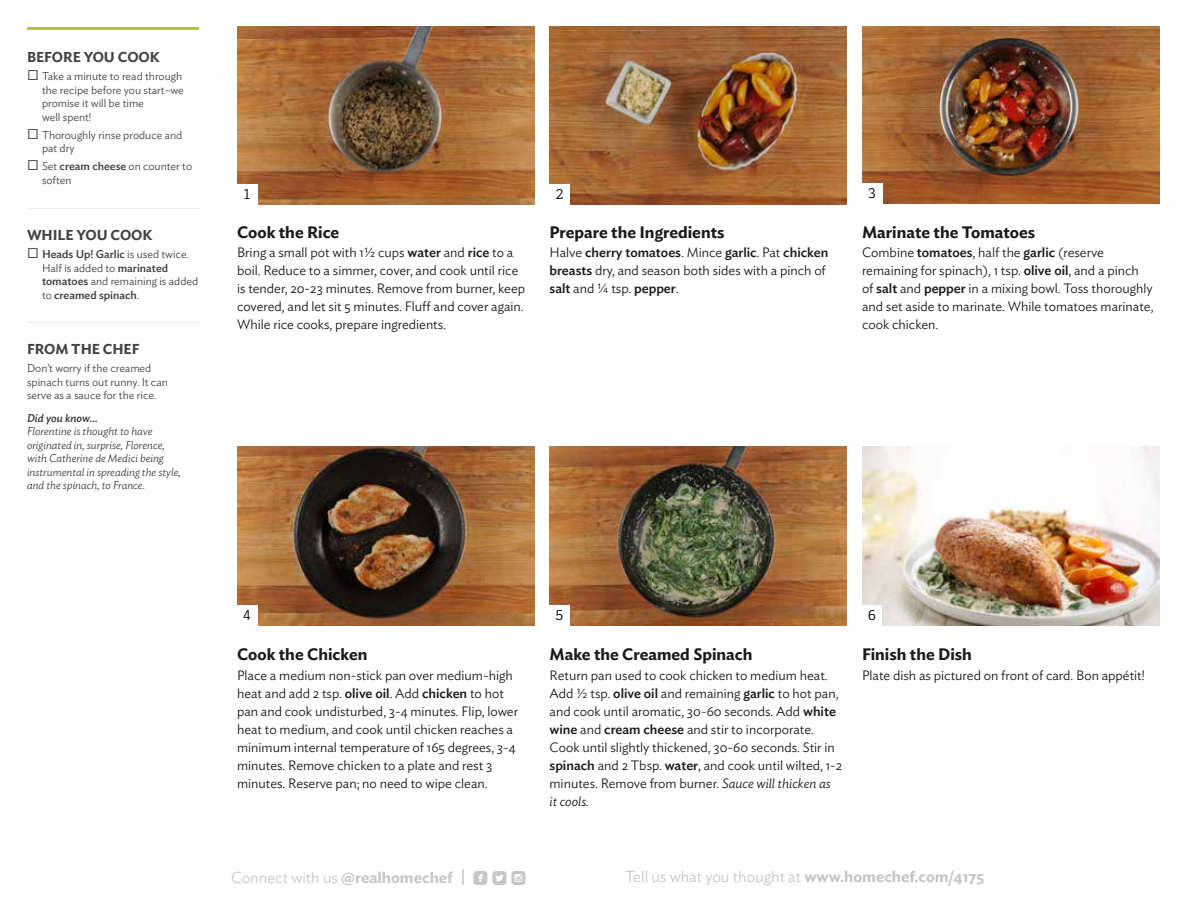
<style>
.page{position:relative;width:1188px;height:918px;background:#fff}
.page>*{position:absolute;margin:0;border:0;box-sizing:border-box;transform-origin:0 0}
.t1{font:17.1px "Mono Social Icons Font";color:#c7c6c5}
.t2{font:600 16.5px "Ideal Sans";color:#1a1a1a}
.t3{font:300 15.75px "Ideal Sans";color:#c7c6c5}
.t4{font:600 14.25px "Ideal Sans";letter-spacing:-.005em;color:#414241}
.t5{font:300 13.5px/18px "Ideal Sans";color:#1a1a1a}
.t6{font:13.5px "Decour";color:#000}
.t7{font:300 11.25px/13.5px "Ideal Sans";color:#414241}
.t8{font:italic 300 11.25px/13.5px "Ideal Sans";color:#414241}
.t9{font:italic 500 11.25px "Ideal Sans";color:#414241}
.s1{font-weight:500}
.s2{font-style:italic}
.s3{font-family:"Ideal Sans";font-weight:300;font-size:15.75px}
.s4{font-family:"Ideal Sans";font-weight:600;font-size:15.75px}
.s5{font-weight:600}
</style>
<div class="page">
<img style="left:237px;top:27px;width:297px;height:177px">
<img style="left:237px;top:447px;width:297px;height:178px">
<img style="left:862px;top:26px;width:297px;height:177px">
<img style="left:862px;top:447px;width:297px;height:178px">
<img style="left:550px;top:27px;width:297px;height:177px">
<img style="left:550px;top:447px;width:297px;height:178px">
<div style="left:237px;top:184px;width:20px;height:20px;background:#fff"></div>
<div style="left:237px;top:605px;width:20px;height:20px;background:#fff"></div>
<div style="left:550px;top:605px;width:20px;height:20px;background:#fff"></div>
<div style="left:862px;top:605px;width:20px;height:20px;background:#fff"></div>
<div style="left:550px;top:184px;width:20px;height:20px;background:#fff"></div>
<div style="left:862px;top:183px;width:20px;height:20px;background:#fff"></div>
<hr style="left:27px;top:27px;width:172px;height:3px;background:#b5c428">
<hr style="left:27px;top:322px;width:172px;height:1px;background:#eceded">
<hr style="left:27px;top:208px;width:172px;height:1px;background:#eceded">
<p class="t4" style="left:27px;top:46px;width:134px">BEFORE YOU COOK</p>
<p class="t7" style="left:42px;top:69px;width:143px">Take a minute to read through the recipe before you start–we promise it will be time<br>well spent!</p>
<p class="t7" style="left:42px;top:127px;width:142px">Thoroughly rinse produce and pat dry</p>
<p class="t7" style="left:42px;top:159px;width:152px">Set <span class="s1">cream cheese</span> on counter to soften</p>
<p class="t4" style="left:27px;top:224px;width:127px">WHILE YOU COOK</p>
<p class="t7" style="left:42px;top:246px;width:158px"><span class="s1">Heads Up! Garlic</span> is used twice.<br>Half is added to <span class="s1">marinated tomatoes</span> and remaining is added to <span class="s1">creamed spinach</span>.</p>
<p class="t4" style="left:27px;top:338px;width:114px">FROM THE CHEF</p>
<p class="t7" style="left:27px;top:361px;width:142px">Don’t worry if the creamed spinach turns out runny. It can serve as a sauce for the rice.</p>
<p class="t9" style="left:27px;top:409px;width:72px">Did you know...</p>
<p class="t8" style="left:27px;top:424px;width:155px">Florentine is thought to have originated in, surprise, Florence, with Catherine de Medici being instrumental in spreading the style, and the spinach, to France.</p>
<p class="t6" style="left:244px;top:186px;width:8px">1</p>
<p class="t2" style="left:237px;top:219px;width:104px">Cook the Rice</p>
<p class="t5" style="left:237px;top:242px;width:290px">Bring a small pot with 1½ cups <span class="s1">water</span> and <span class="s1">rice</span> to a boil. Reduce to a simmer, cover, and cook until rice is tender, 20-23 minutes. Remove from burner, keep covered, and let sit 5 minutes. Fluff and cover again.<br>While rice cooks, prepare ingredients.</p>
<p class="t6" style="left:556px;top:186px;width:9px">2</p>
<p class="t6" style="left:868px;top:185px;width:9px">3</p>
<p class="t2" style="left:550px;top:219px;width:176px">Prepare the Ingredients</p>
<p class="t5" style="left:550px;top:242px;width:280px">Halve <span class="s1">cherry tomatoes</span>. Mince <span class="s1">garlic</span>. Pat <span class="s1">chicken breasts</span> dry, and season both sides with a pinch of <span class="s1">salt</span> and ¼ tsp. <span class="s1">pepper</span>.</p>
<p class="t2" style="left:862px;top:219px;width:175px">Marinate the Tomatoes</p>
<p class="t5" style="left:862px;top:242px;width:293px">Combine <span class="s1">tomatoes</span>, half the <span class="s1">garlic</span> (reserve remaining for spinach), 1 tsp. <span class="s1">olive oil</span>, and a pinch of <span class="s1">salt</span> and <span class="s1">pepper</span> in a mixing bowl. Toss thoroughly and set aside to marinate. While tomatoes marinate, cook chicken.</p>
<p class="t6" style="left:243px;top:607px;width:9px">4</p>
<p class="t6" style="left:556px;top:607px;width:9px">5</p>
<p class="t6" style="left:868px;top:607px;width:10px">6</p>
<p class="t2" style="left:237px;top:642px;width:132px">Cook the Chicken</p>
<p class="t5" style="left:237px;top:665px;width:283px">Place a medium non-stick pan over medium-high heat and add 2 tsp. <span class="s1">olive oil</span>. Add <span class="s1">chicken</span> to hot pan and cook undisturbed, 3-4 minutes. Flip, lower heat to medium, and cook until chicken reaches a minimum internal temperature of 165 degrees, 3-4 minutes. Remove chicken to a plate and rest 3 minutes. Reserve pan; no need to wipe clean.</p>
<p class="t2" style="left:550px;top:642px;width:204px">Make the Creamed Spinach</p>
<p class="t5" style="left:550px;top:665px;width:294px">Return pan used to cook chicken to medium heat.<br>Add ½ tsp. <span class="s1">olive oil</span> and remaining <span class="s1">garlic</span> to hot pan, and cook until aromatic, 30-60 seconds. Add <span class="s1">white wine</span> and <span class="s1">cream cheese</span> and stir to incorporate.<br>Cook until slightly thickened, 30-60 seconds. Stir in <span class="s1">spinach</span> and 2 Tbsp. <span class="s1">water</span>, and cook until wilted, 1-2 minutes. Remove from burner. <span class="s2">Sauce will thicken as<br>it cools.</span></p>
<p class="t2" style="left:862px;top:642px;width:111px">Finish the Dish</p>
<p class="t5" style="left:862px;top:665px;width:284px">Plate dish as pictured on front of card. Bon appétit!</p>
<p class="t1" style="left:231px;top:869px;width:296px"><span class="s3">Connect with us</span> <span class="s4">@realhomechef |</span> ROUNDEDFACEBOOK ROUNDEDTWITTERBIRD ROUNDEDINSTAGRAM</p>
<p class="t3" style="left:625px;top:864px;width:361px">Tell us what you thought at <span class="s5">www.homechef.com/4175</span></p>
</div>
